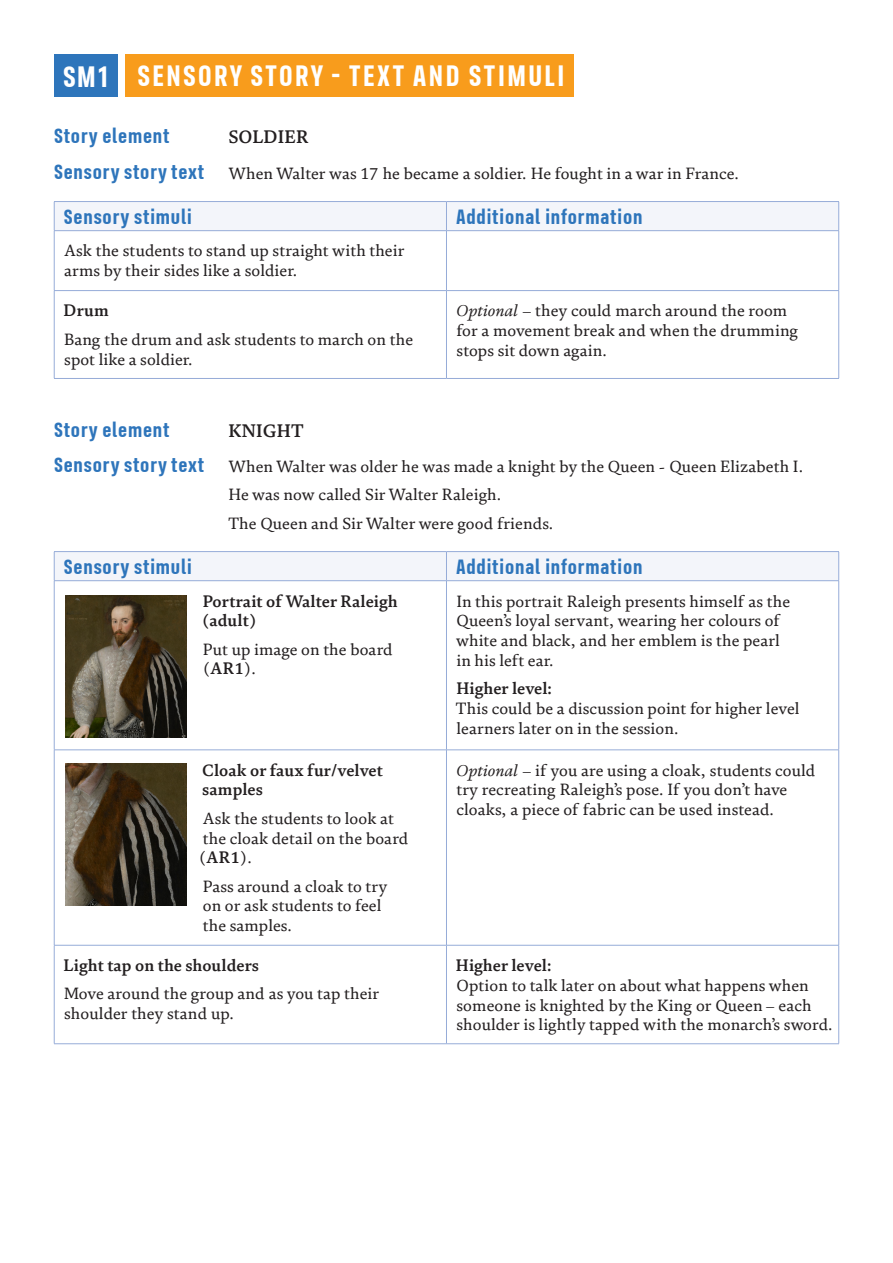
<style>
.page{position:relative;width:893px;height:1263px;background:#fff}
.page>*{position:absolute;margin:0;border:0;box-sizing:border-box;transform-origin:0 0}
.Location{font:700 30px "FS Industrie Cd";letter-spacing:.08em;color:#fff}
.Body_copy{font:700 30px "FS Industrie Cd";color:#fff}
.Questions{font:700 21px "FS Industrie Cd";letter-spacing:.04em;color:#2e75bb}
.Questions-2{font:600 18px "FS Brabo";letter-spacing:.01em;color:#231f20}
.Questions-3{font:16.5px/19.8px "FS Brabo";letter-spacing:.01em;color:#231f20}
.Body_copy-2{font:600 16.5px/19.8px "FS Brabo";letter-spacing:.01em;color:#231f20}
.Body_copy-3{font:16.5px/19.8px "FS Brabo";letter-spacing:.01em;color:#231f20}
.s1{font-family:"FS Industrie Cd";font-weight:700;font-size:21px;color:#2e75bb}
.s2{font-style:italic}
.s3{font-weight:600}
</style>
<div class="page">
<hr style="left:54px;top:551px;width:392px;height:1px;background:#96acd8">
<hr style="left:446px;top:551px;width:393px;height:1px;background:#96acd8">
<div style="left:54px;top:552px;width:785px;height:28px;background:#f3f5fa"></div>
<hr style="left:54px;top:580px;width:392px;height:1px;background:#96acd8">
<hr style="left:446px;top:580px;width:393px;height:1px;background:#96acd8">
<hr style="left:54px;top:581px;width:1px;height:169px;background:#96acd8">
<hr style="left:446px;top:581px;width:1px;height:169px;background:#96acd8">
<hr style="left:838px;top:581px;width:1px;height:169px;background:#96acd8">
<hr style="left:54px;top:750px;width:1px;height:195px;background:#96acd8">
<hr style="left:446px;top:750px;width:1px;height:195px;background:#96acd8">
<hr style="left:838px;top:750px;width:1px;height:195px;background:#96acd8">
<hr style="left:54px;top:945px;width:1px;height:98px;background:#96acd8">
<hr style="left:446px;top:945px;width:1px;height:98px;background:#96acd8">
<hr style="left:838px;top:945px;width:1px;height:98px;background:#96acd8">
<hr style="left:54px;top:750px;width:392px;height:1px;background:#96acd8">
<hr style="left:446px;top:750px;width:393px;height:1px;background:#96acd8">
<hr style="left:54px;top:945px;width:392px;height:1px;background:#96acd8">
<hr style="left:446px;top:945px;width:393px;height:1px;background:#96acd8">
<hr style="left:54px;top:1043px;width:392px;height:1px;background:#96acd8">
<hr style="left:446px;top:1043px;width:393px;height:1px;background:#96acd8">
<div style="left:54px;top:54px;width:64px;height:43px;background:#2e75bb"></div>
<div style="left:126px;top:54px;width:448px;height:43px;background:#f89c1c"></div>
<img style="left:65px;top:595px;width:122px;height:143px">
<hr style="left:54px;top:201px;width:392px;height:1px;background:#96acd8">
<hr style="left:446px;top:201px;width:393px;height:1px;background:#96acd8">
<div style="left:54px;top:202px;width:785px;height:28px;background:#f3f5fa"></div>
<hr style="left:54px;top:230px;width:392px;height:1px;background:#96acd8">
<hr style="left:446px;top:230px;width:393px;height:1px;background:#96acd8">
<hr style="left:54px;top:231px;width:1px;height:59px;background:#96acd8">
<hr style="left:446px;top:231px;width:1px;height:59px;background:#96acd8">
<hr style="left:838px;top:231px;width:1px;height:59px;background:#96acd8">
<hr style="left:54px;top:291px;width:1px;height:87px;background:#96acd8">
<hr style="left:446px;top:291px;width:1px;height:87px;background:#96acd8">
<hr style="left:838px;top:291px;width:1px;height:87px;background:#96acd8">
<hr style="left:54px;top:290px;width:392px;height:1px;background:#96acd8">
<hr style="left:446px;top:290px;width:393px;height:1px;background:#96acd8">
<hr style="left:54px;top:378px;width:392px;height:1px;background:#96acd8">
<hr style="left:446px;top:378px;width:393px;height:1px;background:#96acd8">
<img style="left:65px;top:763px;width:122px;height:143px">
<p class="Body_copy" style="left:63px;top:58px;width:49px">SM1</p>
<p class="Location" style="left:137px;top:57px;width:428px">SENSORY STORY - TEXT AND STIMULI</p>
<p class="Questions" style="left:54px;top:123px;width:117px">Story element</p>
<p class="Questions-2" style="left:228px;top:124px;width:82px">SOLDIER</p>
<p class="Questions-3" style="left:54px;top:163px;width:686px"><span class="s1">Sensory story text</span> When Walter was 17 he became a soldier. He fought in a war in France.</p>
<p class="Questions" style="left:64px;top:204px;width:129px">Sensory stimuli</p>
<p class="Questions" style="left:456px;top:204px;width:188px">Additional information</p>
<p class="Body_copy-3" style="left:64px;top:240px;width:342px">Ask the students to stand up straight with their arms by their sides like a soldier.</p>
<p class="Body_copy-2" style="left:64px;top:300px;width:47px">Drum</p>
<p class="Questions-3" style="left:64px;top:329px;width:350px">Bang the drum and ask students to march on the spot like a soldier.</p>
<p class="Questions-3" style="left:456px;top:300px;width:343px"><span class="s2">Optional</span> – they could march around the room for a movement break and when the drumming stops sit down again.</p>
<p class="Questions" style="left:54px;top:417px;width:117px">Story element</p>
<p class="Questions-2" style="left:228px;top:417px;width:77px">KNIGHT</p>
<p class="Questions-3" style="left:54px;top:456px;width:751px"><span class="s1">Sensory story text</span> When Walter was older he was made a knight by the Queen - Queen Elizabeth I.</p>
<p class="Questions-3" style="left:228px;top:484px;width:274px">He was now called Sir Walter Raleigh.</p>
<p class="Questions-3" style="left:228px;top:513px;width:326px">The Queen and Sir Walter were good friends.</p>
<p class="Questions" style="left:64px;top:554px;width:129px">Sensory stimuli</p>
<p class="Questions" style="left:456px;top:554px;width:188px">Additional information</p>
<p class="Body_copy-2" style="left:202px;top:590px;width:197px">Portrait of Walter Raleigh (adult)</p>
<p class="Questions-3" style="left:203px;top:638px;width:191px">Put up image on the board (<span class="s3">AR1</span>).</p>
<p class="Questions-3" style="left:456px;top:590px;width:335px">In this portrait Raleigh presents himself as the Queen’s loyal servant, wearing her colours of white and black, and her emblem is the pearl in his left ear.</p>
<p class="Questions-3" style="left:456px;top:678px;width:345px"><span class="s3">Higher level:<br></span>This could be a discussion point for higher level learners later on in the session.</p>
<p class="Body_copy-2" style="left:202px;top:759px;width:182px">Cloak or faux fur/velvet samples</p>
<p class="Questions-3" style="left:199px;top:808px;width:211px">Ask the students to look at the cloak detail on the board (<span class="s3">AR1</span>).</p>
<p class="Questions-3" style="left:203px;top:875px;width:186px">Pass around a cloak to try on or ask students to feel the samples.</p>
<p class="Body_copy-2" style="left:64px;top:955px;width:197px">Light tap on the shoulders</p>
<p class="Questions-3" style="left:64px;top:983px;width:317px">Move around the group and as you tap their shoulder they stand up.</p>
<p class="Questions-3" style="left:456px;top:759px;width:360px"><span class="s2">Optional</span> – if you are using a cloak, students could try recreating Raleigh’s pose. If you don’t have cloaks, a piece of fabric can be used instead.</p>
<p class="Questions-3" style="left:456px;top:955px;width:378px"><span class="s3">Higher level:<br></span>Option to talk later on about what happens when someone is knighted by the King or Queen – each shoulder is lightly tapped with the monarch’s sword.</p>
</div>
